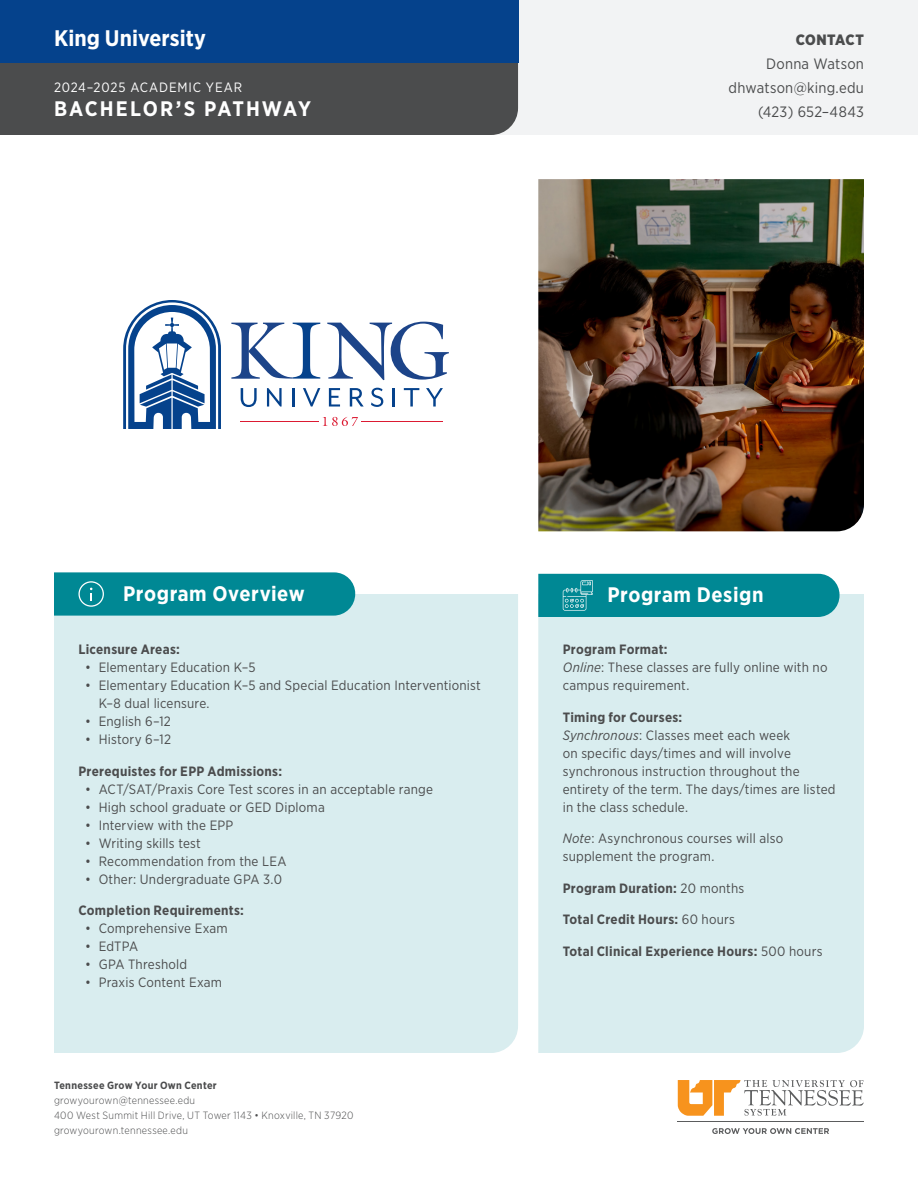
<style>
.page{position:relative;width:918px;height:1188px;background:#fff}
.page>*{position:absolute;margin:0;border:0;box-sizing:border-box;transform-origin:0 0}
.t1{font:700 22.5px "Gotham Narrow";color:#fff}
.t2{font:700 21px "Gotham Narrow";letter-spacing:.03em;color:#fff}
.t3{font:700 21px "Gotham Narrow";letter-spacing:.095em;color:#fff}
.t4{font:15px/24px "Gotham Narrow";letter-spacing:.015em;color:#4b4c4d;text-align:right}
.t5{font:900 15px "Gotham Narrow";letter-spacing:.02em;color:#4b4c4d}
.t6{font:13.5px/18px "Gotham Narrow";letter-spacing:.015em;color:#4b4c4d}
.t7{font:700 13.5px "Gotham Narrow";letter-spacing:.02em;color:#4b4c4d}
.t8{font:13.5px "Gotham Narrow";letter-spacing:.065em;color:#fff}
.t9{font:300 10.5px/15px "Gotham Narrow";letter-spacing:.025em;color:#4b4c4d}
.t10{font:700 10.5px "Gotham Narrow";letter-spacing:.025em;color:#4b4c4d}
.s1{font-weight:700}
.s2{font-style:italic}
.s3{font-weight:400}
</style>
<div class="page">
<svg style="left:678px;top:1080px;width:186px;height:36px"></svg>
<hr style="left:677px;top:1122px;width:187px;height:1px;background:#5b5c5d">
<svg style="left:712px;top:1128px;width:117px;height:6px"></svg>
<div style="left:0;top:0;width:918px;height:135px;background:#f2f3f4"></div>
<div style="left:538px;top:594px;width:326px;height:459px;background:#d9edef"></div>
<div style="left:54px;top:594px;width:464px;height:459px;background:#d9edef"></div>
<svg style="left:54px;top:572px;width:301px;height:44px"></svg>
<div style="left:538px;top:574px;width:302px;height:43px;background:#008894"></div>
<div style="left:0;top:63px;width:518px;height:72px;background:#4b4c4d"></div>
<div style="left:0;top:0;width:518px;height:63px;background:#05428c"></div>
<img style="left:538px;top:179px;width:326px;height:352px">
<svg style="left:241px;top:388px;width:16px;height:19px"></svg>
<svg style="left:267px;top:388px;width:15px;height:19px"></svg>
<svg style="left:292px;top:388px;width:2px;height:19px"></svg>
<svg style="left:303px;top:388px;width:17px;height:19px"></svg>
<svg style="left:329px;top:388px;width:11px;height:19px"></svg>
<svg style="left:350px;top:388px;width:14px;height:19px"></svg>
<svg style="left:371px;top:388px;width:12px;height:19px"></svg>
<svg style="left:393px;top:388px;width:2px;height:19px"></svg>
<svg style="left:404px;top:388px;width:15px;height:19px"></svg>
<svg style="left:426px;top:388px;width:17px;height:19px"></svg>
<svg style="left:231px;top:323px;width:89px;height:56px"></svg>
<svg style="left:327px;top:322px;width:122px;height:58px"></svg>
<svg style="left:323px;top:417px;width:35px;height:9px"></svg>
<hr style="left:361px;top:421px;width:82px;height:1px;background:#dc1a32">
<hr style="left:240px;top:421px;width:79px;height:1px;background:#dc1a32">
<svg style="left:123px;top:300px;width:98px;height:129px"></svg>
<h1 class="t1" style="left:54px;top:24px;width:154px">King University</h1>
<p class="t8" style="left:54px;top:79px;width:190px">2024–2025 ACADEMIC YEAR</p>
<h2 class="t3" style="left:54px;top:95px;width:259px">BACHELOR’S PATHWAY</h2>
<p class="t5" style="left:796px;top:29px;width:70px">CONTACT</p>
<p class="t4" style="left:729px;top:51px;width:137px">Donna Watson dhwatson@king.edu (423) 652–4843</p>
<h2 class="t2" style="left:123px;top:580px;width:183px">Program Overview</h2>
<h2 class="t2" style="left:608px;top:581px;width:158px">Program Design</h2>
<p class="t7" style="left:78px;top:641px;width:103px">Licensure Areas:</p>
<p class="t6" style="left:85px;top:658px;width:172px">• Elementary Education K–5</p>
<p class="t6" style="left:99px;top:676px;width:384px;text-indent:-14px">• Elementary Education K–5 and Special Education Interventionist<br>K–8 dual licensure.</p>
<p class="t6" style="left:85px;top:712px;width:87px">• English 6–12</p>
<p class="t6" style="left:85px;top:730px;width:87px">• History 6–12</p>
<p class="t7" style="left:78px;top:763px;width:205px">Prerequistes for EPP Admissions:</p>
<p class="t6" style="left:85px;top:780px;width:349px">• ACT/SAT/Praxis Core Test scores in an acceptable range</p>
<p class="t6" style="left:85px;top:798px;width:241px">• High school graduate or GED Diploma</p>
<p class="t6" style="left:85px;top:816px;width:150px">• Interview with the EPP</p>
<p class="t6" style="left:85px;top:834px;width:117px">• Writing skills test</p>
<p class="t6" style="left:85px;top:852px;width:203px">• Recommendation from the LEA</p>
<p class="t6" style="left:85px;top:870px;width:198px">• Other: Undergraduate GPA 3.0</p>
<p class="t7" style="left:78px;top:902px;width:167px">Completion Requirements:</p>
<p class="t6" style="left:85px;top:919px;width:144px">• Comprehensive Exam</p>
<p class="t6" style="left:85px;top:937px;width:55px">• EdTPA</p>
<p class="t6" style="left:85px;top:955px;width:104px">• GPA Threshold</p>
<p class="t6" style="left:85px;top:973px;width:138px">• Praxis Content Exam</p>
<p class="t10" style="left:54px;top:1079px;width:164px">Tennessee Grow Your Own Center</p>
<p class="t9" style="left:54px;top:1093px;width:301px">growyourown@tennessee.edu<br>400 West Summit Hill Drive, UT Tower 1143 • Knoxville, TN 37920 growyourown.tennessee.edu</p>
<p class="t6" style="left:563px;top:640px;width:266px"><span class="s1">Program Format:<br></span><span class="s2">Online</span>: These classes are fully online with no campus requirement.</p>
<p class="t6" style="left:563px;top:708px;width:274px"><span class="s1">Timing for Courses:<br></span><span class="s2">Synchronous</span>: Classes meet each week<br>on specific days/times and will involve synchronous instruction throughout the entirety of the term. The days/times are listed in the class schedule.</p>
<p class="t6" style="left:563px;top:829px;width:222px"><span class="s2">Note</span>: Asynchronous courses will also supplement the program.</p>
<p class="t7" style="left:563px;top:879px;width:183px">Program Duration: <span class="s3">20 months</span></p>
<p class="t7" style="left:563px;top:911px;width:174px">Total Credit Hours: <span class="s3">60 hours</span></p>
<p class="t7" style="left:563px;top:942px;width:261px">Total Clinical Experience Hours: <span class="s3">500 hours</span></p>
</div>
